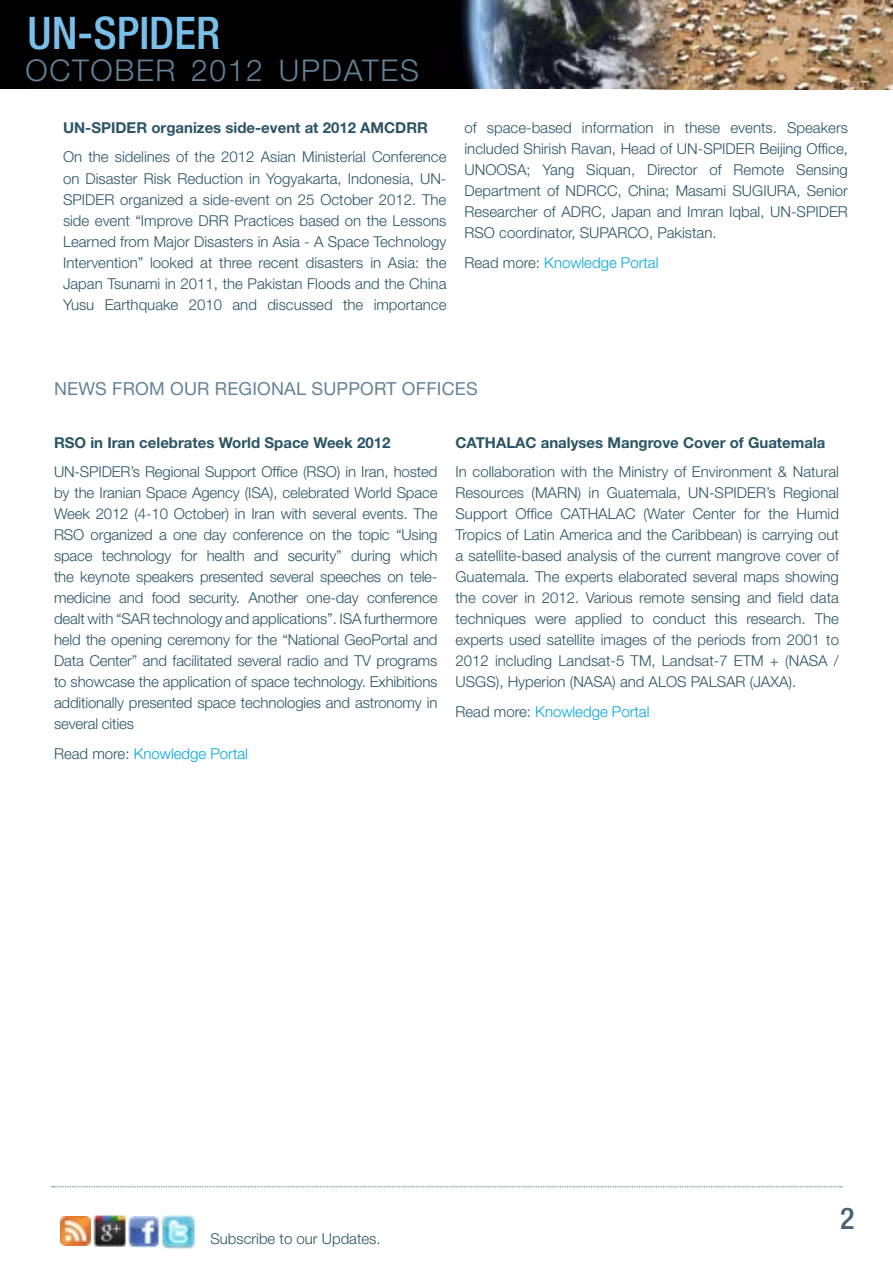
<style>
.page{position:relative;width:893px;height:1263px;background:#fff}
.page>*{position:absolute;margin:0;border:0;box-sizing:border-box;transform-origin:0 0}
.t1{font:500 condensed 45px "Helvetica Neue";color:#79bfea}
.t2{font:300 30px "Helvetica Neue";letter-spacing:.055em;color:#648399}
.t3{font:500 condensed 30px "Helvetica Neue";color:#496274}
.t4{font:18px "Helvetica Neue";letter-spacing:.01em;color:#648399}
.t5{font:300 15px/21px "Helvetica Neue";color:#2b5464;text-align:justify}
.t6{font:700 15px "Helvetica Neue";color:#2b5464}
.t7{font:300 15px "Helvetica Neue";color:#00a7e1}
.s1{color:#2b5464}
</style>
<div class="page">
<img style="left:435px;top:0;width:160px;height:89px">
<div style="left:0;top:0;width:435px;height:89px;background:#000"></div>
<img style="left:595px;top:0;width:298px;height:90px">
<svg style="left:52px;top:1186px;width:790px;height:1px"></svg>
<img style="left:61px;top:1216px;width:29px;height:30px">
<img style="left:93px;top:1215px;width:33px;height:32px">
<img style="left:129px;top:1216px;width:31px;height:31px">
<img style="left:162px;top:1215px;width:34px;height:33px">
<h1 class="t1" style="left:28px;top:6px;width:194px">UN-SPIDER</h1>
<h2 class="t2" style="left:26px;top:52px;width:23px">october</h2>
<h2 class="t2" style="left:191px;top:52px;width:130px">2012 Updates</h2>
<p class="t6" style="left:63px;top:118px;width:367px">UN-SPIDER organizes side-event at 2012 AMCDRR</p>
<p class="t5" style="left:63px;top:146px;width:385px">On the sidelines of the 2012 Asian Ministerial Conference on Disaster Risk Reduction in Yogyakarta, Indonesia, UN-SPIDER organized a side-event on 25 October 2012. The side event “Improve DRR Practices based on the Lessons Learned from Major Disasters in Asia - A Space Technology Intervention” looked at three recent disasters in Asia: the Japan Tsunami in 2011, the Pakistan Floods and the China Yusu Earthquake 2010 and discussed the importance</p>
<p class="t5" style="left:464px;top:117px;width:385px">of space-based information in these events. Speakers included Shirish Ravan, Head of UN-SPIDER Beijing Office, UNOOSA; Yang Siquan, Director of Remote Sensing Department of NDRCC, China; Masami SUGIURA, Senior Researcher of ADRC, Japan and Imran Iqbal, UN-SPIDER RSO coordinator, SUPARCO, Pakistan.</p>
<p class="t7" style="left:464px;top:253px;width:195px"><span class="s1">Read more:</span> Knowledge Portal</p>
<p class="t4" style="left:54px;top:378px;width:271px">NEWS FROM OUR REGIONAL SUPP</p>
<p class="t4" style="left:360px;top:378px;width:107px">ORT OFFICES</p>
<p class="t6" style="left:54px;top:433px;width:338px">RSO in Iran celebrates World Space Week 2012</p>
<p class="t5" style="left:54px;top:461px;width:385px">UN-SPIDER’s Regional Support Office (RSO) in Iran, hosted by the Iranian Space Agency (ISA), celebrated World Space Week 2012 (4-10 October) in Iran with several events. The RSO organized a one day conference on the topic “Using space technology for health and security” during which the keynote speakers presented several speeches on tele&shy;medicine and food security. Another one-day conference dealt with “SAR technology and applications”. ISA furthermore held the opening ceremony for the “National GeoPortal and Data Center” and facilitated several radio and TV programs to showcase the application of space technology. Exhibitions additionally presented space technologies and astronomy in several cities</p>
<p class="t7" style="left:54px;top:744px;width:195px"><span class="s1">Read more:</span> Knowledge Portal</p>
<p class="t6" style="left:455px;top:433px;width:372px">CATHALAC analyses Mangrove Cover of Guatemala</p>
<p class="t5" style="left:455px;top:461px;width:385px">In collaboration with the Ministry of Environment &amp; Natural Resources (MARN) in Guatemala, UN-SPIDER’s Regional Support Office CATHALAC (Water Center for the Humid Tropics of Latin America and the Caribbean) is carrying out a satellite-based analysis of the current mangrove cover of Guatemala. The experts elaborated several maps showing the cover in 2012. Various remote sensing and field data techniques were applied to conduct this research. The experts used satellite images of the periods from 2001 to 2012 including Landsat-5 TM, Landsat-7 ETM + (NASA / USGS), Hyperion (NASA) and ALOS PALSAR (JAXA).</p>
<p class="t7" style="left:455px;top:702px;width:195px"><span class="s1">Read more:</span> Knowledge Portal</p>
<p class="t5" style="left:210px;top:1227px;width:172px">Subscribe to our Updates.</p>
<h2 class="t3" style="left:840px;top:1200px;width:16px">2</h2>
</div>
